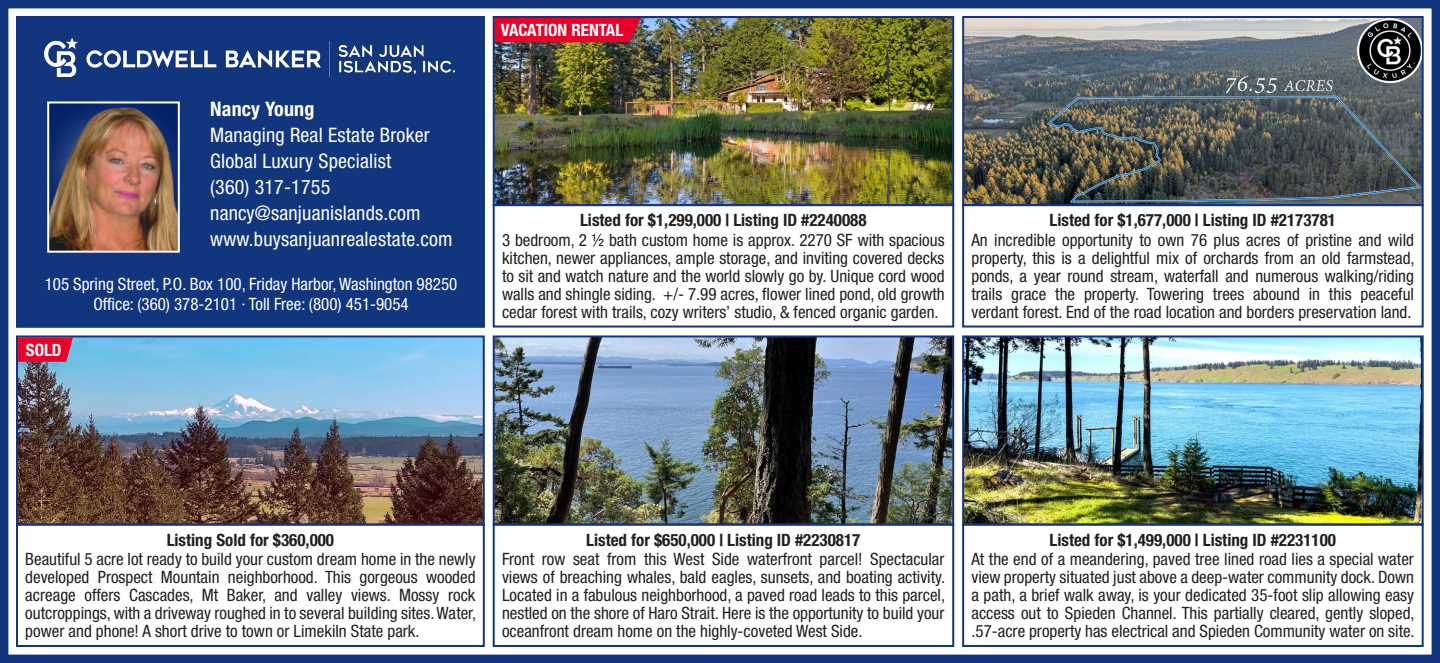
<style>
.page{position:relative;width:1440px;height:663px;background:#fff}
.page>*{position:absolute;margin:0;border:0;box-sizing:border-box;transform-origin:0 0}
.t1{font:condensed 20px "Helvetica Neue LT Std";letter-spacing:.01em;color:#fff}
.t2{font:700 condensed 20px "Helvetica Neue LT Std";letter-spacing:.01em;color:#fff}
.t3{font:condensed 17px/18px "Helvetica Neue LT Std";color:#231f20;text-align:justify}
.t4{font:700 condensed 17px "Helvetica Neue LT Std";color:#231f20}
.t5{font:condensed 17px "Helvetica Neue LT Std";color:#fff}
.t6{font:700 condensed 17px "Helvetica Neue LT Std";color:#fff}
</style>
<div class="page">
<img style="left:965px;top:338px;width:456px;height:184px">
<div style="left:962px;top:335px;width:462px;height:190px;border:2px solid #11367e"></div>
<div style="left:962px;top:523px;width:462px;height:123px;border:2px solid #11367e"></div>
<img style="left:496px;top:338px;width:455px;height:184px">
<div style="left:493px;top:335px;width:461px;height:190px;border:2px solid #11367e"></div>
<div style="left:493px;top:523px;width:461px;height:123px;border:2px solid #11367e"></div>
<div style="left:0;top:0;width:1440px;height:662px;border:8px solid #11367e"></div>
<div style="left:16px;top:16px;width:469px;height:311px;background:#11367e"></div>
<img style="left:44px;top:37px;width:411px;height:39px">
<img style="left:50px;top:104px;width:127px;height:145px">
<div style="left:47px;top:101px;width:133px;height:151px;border:2px solid #fff"></div>
<img style="left:965px;top:19px;width:456px;height:184px">
<div style="left:962px;top:16px;width:462px;height:190px;border:2px solid #11367e"></div>
<img style="left:1358px;top:18px;width:64px;height:65px">
<div style="left:962px;top:204px;width:462px;height:123px;border:2px solid #11367e"></div>
<img style="left:496px;top:19px;width:455px;height:184px">
<div style="left:493px;top:16px;width:461px;height:190px;border:2px solid #11367e"></div>
<div style="left:493px;top:204px;width:461px;height:123px;border:2px solid #11367e"></div>
<img style="left:19px;top:338px;width:463px;height:184px">
<div style="left:16px;top:335px;width:469px;height:190px;border:2px solid #11367e"></div>
<div style="left:16px;top:523px;width:469px;height:123px;border:2px solid #11367e"></div>
<svg style="left:18px;top:337px;width:55px;height:24px"></svg>
<div style="left:495px;top:18px;width:145px;height:24px;background:#eb0029"></div>
<p class="t2" style="left:210px;top:96px;width:106px">Nancy Young</p>
<p class="t1" style="left:210px;top:123px;width:221px">Managing Real Estate Broker</p>
<p class="t1" style="left:210px;top:149px;width:183px">Global Luxury Specialist</p>
<p class="t1" style="left:210px;top:175px;width:122px">(360) 317-1755</p>
<p class="t1" style="left:210px;top:201px;width:212px">nancy@sanjuanislands.com</p>
<p class="t1" style="left:210px;top:227px;width:244px">www.buysanjuanrealestate.com</p>
<p class="t5" style="left:45px;top:274px;width:414px">105 Spring Street, P.O. Box 100, Friday Harbor, Washington 98250</p>
<p class="t5" style="left:93px;top:294px;width:317px">Office: (360) 378-2101 · Toll Free: (800) 451-9054</p>
<p class="t6" style="left:26px;top:339px;width:37px">SOLD</p>
<p class="t6" style="left:501px;top:20px;width:124px">VACATION RENTAL</p>
<p class="t4" style="left:580px;top:210px;width:288px">Listed for $1,299,000 | Listing ID #2240088</p>
<p class="t3" style="left:502px;top:230px;width:444px">3 bedroom, 2 ½ bath custom home is approx. 2270 SF with spacious kitchen, newer appliances, ample storage, and inviting covered decks to sit and watch nature and the world slowly go by. Unique cord wood walls and shingle siding. +/- 7.99 acres, flower lined pond, old growth cedar forest with trails, cozy writers’ studio, &amp; fenced organic garden.</p>
<p class="t4" style="left:1050px;top:210px;width:288px">Listed for $1,677,000 | Listing ID #2173781</p>
<p class="t3" style="left:971px;top:230px;width:445px">An incredible opportunity to own 76 plus acres of pristine and wild property, this is a delightful mix of orchards from an old farmstead, ponds, a year round stream, waterfall and numerous walking/riding trails grace the property. Towering trees abound in this peaceful verdant forest. End of the road location and borders preservation land.</p>
<p class="t4" style="left:167px;top:529px;width:169px">Listing Sold for $360,000</p>
<p class="t3" style="left:25px;top:549px;width:452px">Beautiful 5 acre lot ready to build your custom dream home in the newly developed Prospect Mountain neighborhood. This gorgeous wooded acreage offers Cascades, Mt Baker, and valley views. Mossy rock outcroppings, with a driveway roughed in to several building sites. Water, power and phone! A short drive to town or Limekiln State park.</p>
<p class="t4" style="left:586px;top:529px;width:276px">Listed for $650,000 | Listing ID #2230817</p>
<p class="t3" style="left:502px;top:549px;width:445px">Front row seat from this West Side waterfront parcel! Spectacular views of breaching whales, bald eagles, sunsets, and boating activity.<br>Located in a fabulous neighborhood, a paved road leads to this parcel, nestled on the shore of Haro Strait. Here is the opportunity to build your oceanfront dream home on the highly-coveted West Side.</p>
<p class="t4" style="left:1050px;top:529px;width:288px">Listed for $1,499,000 | Listing ID #2231100</p>
<p class="t3" style="left:971px;top:549px;width:445px">At the end of a meandering, paved tree lined road lies a special water view property situated just above a deep-water community dock. Down a path, a brief walk away, is your dedicated 35-foot slip allowing easy access out to Spieden Channel. This partially cleared, gently sloped, .57-acre property has electrical and Spieden Community water on site.</p>
</div>
